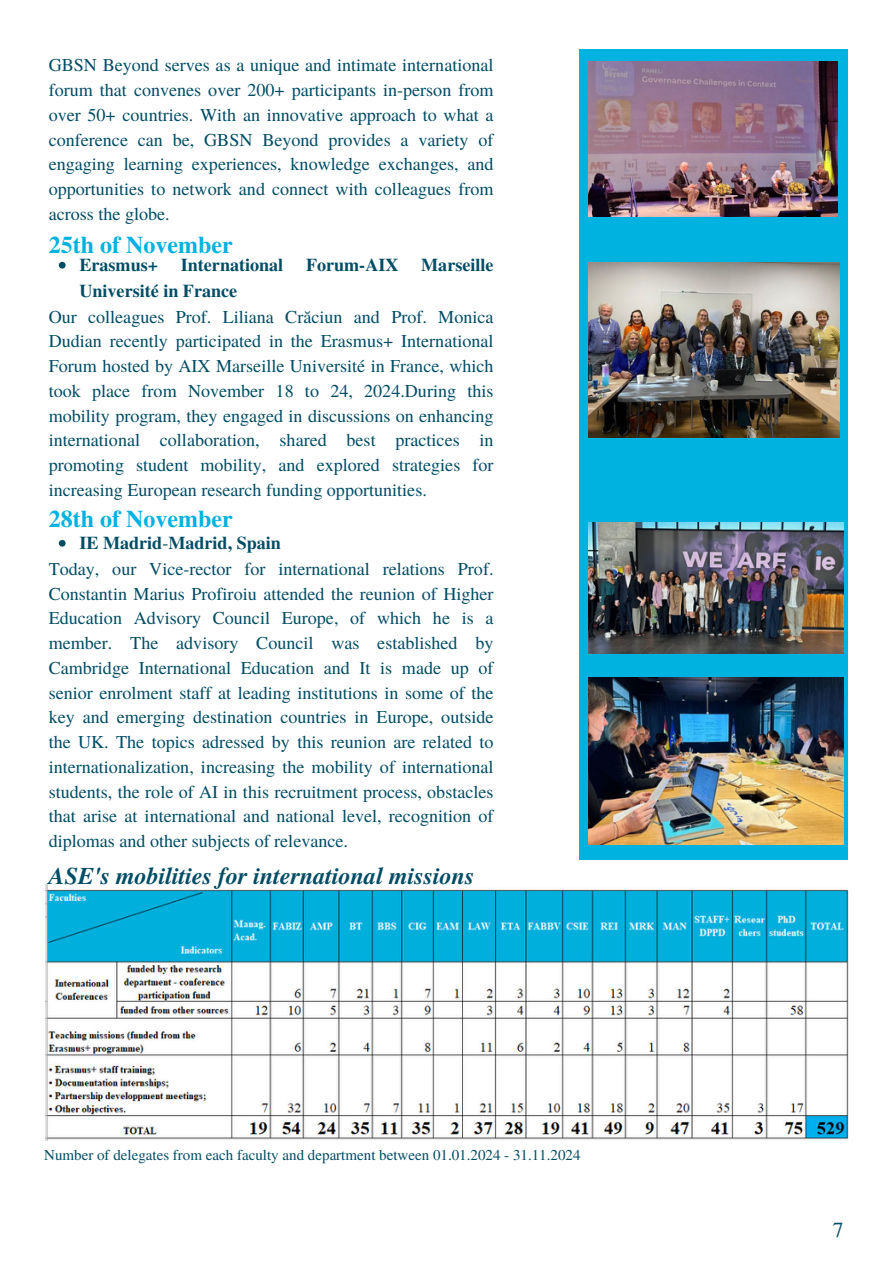
<style>
.page{position:relative;width:894px;height:1264px;background:#fff}
.page>*{position:absolute;margin:0;border:0;box-sizing:border-box;transform-origin:0 0}
.t1{font:italic 700 24px "Te X Gyre Termes";color:#004c65}
.t2{font:700 24px "Te X Gyre Termes";color:#00b2e0}
.t3{font:21.45px "Te X Gyre Termes";color:#004c65}
.t4{font:18.15px/24.8px "Te X Gyre Termes";color:#004c65;text-align:justify}
.t5{font:700 18.15px "Te X Gyre Termes";color:#004c65}
.t6{font:15px "Te X Gyre Termes";color:#004c65}
.s1{font-weight:400}
</style>
<div class="page">
<div style="left:579px;top:49px;width:269px;height:811px;background:#00b2e0"></div>
<img style="left:588px;top:61px;width:249px;height:155px">
<img style="left:588px;top:262px;width:251px;height:175px">
<img style="left:588px;top:522px;width:255px;height:132px">
<img style="left:588px;top:677px;width:255px;height:167px">
<img style="left:46px;top:884px;width:802px;height:256px">
<svg style="left:59px;top:262px;width:7px;height:6px"></svg>
<svg style="left:59px;top:540px;width:7px;height:6px"></svg>
<p class="t4" style="left:49px;top:52px;width:446px">GBSN Beyond serves as a unique and intimate international forum that convenes over 200+ participants in-person from over 50+ countries. With an innovative approach to what a conference can be, GBSN Beyond provides a variety of engaging learning experiences, knowledge exchanges, and opportunities to network and connect with colleagues from across the globe.</p>
<p class="t2" style="left:49px;top:226px;width:185px">25th of November</p>
<p class="t5" style="left:79px;top:250px;width:80px">Erasmus+</p>
<p class="t5" style="left:181px;top:250px;width:104px">International</p>
<p class="t5" style="left:306px;top:250px;width:94px">Forum-AIX</p>
<p class="t5" style="left:421px;top:250px;width:74px">Marseille</p>
<p class="t5" style="left:79px;top:276px;width:159px">Université in France</p>
<p class="t4" style="left:49px;top:303px;width:446px">Our colleagues Prof. Liliana Crăciun and Prof. Monica Dudian recently participated in the Erasmus+ International Forum hosted by AIX Marseille Université in France, which took place from November 18 to 24, 2024.During this mobility program, they engaged in discussions on enhancing international collaboration, shared best practices in promoting student mobility, and explored strategies for increasing European research funding opportunities.</p>
<h2 class="t2" style="left:49px;top:500px;width:185px">28th of November</h2>
<h1 class="t5" style="left:79px;top:528px;width:203px">IE Madrid<span class="s1">-</span>Madrid, Spain</h1>
<p class="t4" style="left:49px;top:555px;width:446px">Today, our Vice-rector for international relations Prof.<br>Constantin Marius Profiroiu attended the reunion of Higher Education Advisory Council Europe, of which he is a member. The advisory Council was established by Cambridge International Education and It is made up of senior enrolment staff at leading institutions in some of the key and emerging destination countries in Europe, outside the UK. The topics adressed by this reunion are related to internationalization, increasing the mobility of international students, the role of AI in this recruitment process, obstacles that arise at international and national level, recognition of diplomas and other subjects of relevance.</p>
<h1 class="t1" style="left:49px;top:858px;width:427px">ASE's mobilities for international missions</h1>
<p class="t6" style="left:44px;top:1143px;width:537px">Number of delegates from each faculty and department between 01.01.2024 - 31.11.2024</p>
<h2 class="t3" style="left:832px;top:1214px;width:12px">7</h2>
</div>
